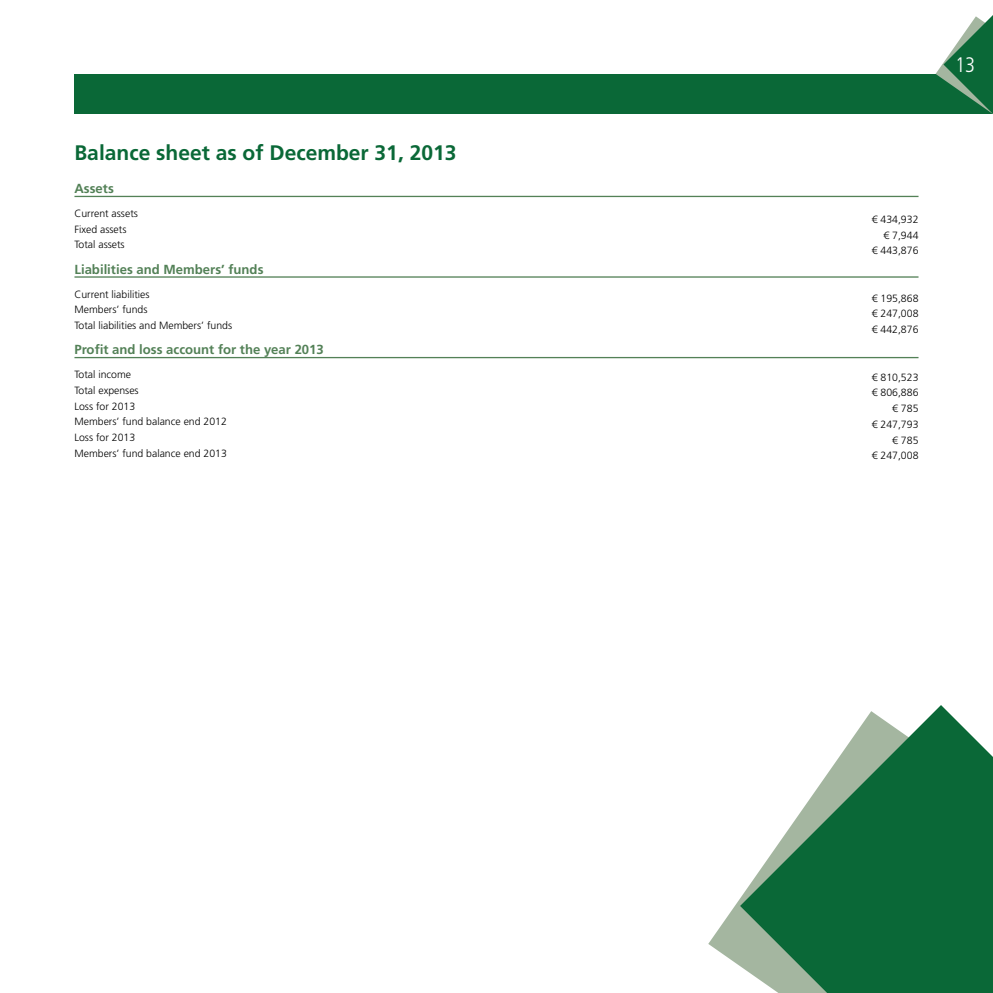
<style>
.page{position:relative;width:993px;height:993px;background:#fff}
.page>*{position:absolute;margin:0;border:0;box-sizing:border-box;transform-origin:0 0}
.t1{font:700 21px "Frutiger";color:#0a6837}
.t2{font:300 condensed 21px "Frutiger";color:#fff}
.t3{font:700 13.12px "Frutiger LT Std";color:#538157}
.t4{font:300 10.5px/15.8px "Frutiger LT Std";color:#000}
</style>
<div class="page">
<div style="left:74px;top:74px;width:918px;height:40px;background:#0a6837"></div>
<svg style="left:935px;top:16px;width:57px;height:98px"></svg>
<svg style="left:708px;top:900px;width:31px;height:66px"></svg>
<svg style="left:739px;top:705px;width:253px;height:287px;fill:#0a6837"></svg>
<hr style="left:74px;top:196px;width:844px;height:1px;background:#538157">
<hr style="left:74px;top:276px;width:844px;height:1px;background:#538157">
<hr style="left:74px;top:357px;width:844px;height:1px;background:#538157">
<h1 class="t1" style="left:74px;top:140px;width:383px">Balance sheet as of December 31, 2013</h1>
<p class="t3" style="left:74px;top:181px;width:41px">Assets</p>
<p class="t4" style="left:74px;top:205px;width:65px">Current assets<br>Fixed assets<br>Total assets</p>
<p class="t3" style="left:74px;top:261px;width:190px">Liabilities and Members’ funds</p>
<p class="t4" style="left:74px;top:286px;width:159px">Current liabilities<br>Members’ funds<br>Total liabilities and Members’ funds</p>
<p class="t3" style="left:74px;top:342px;width:251px">Profit and loss account for the year 2013</p>
<p class="t4" style="left:74px;top:366px;width:154px">Total income<br>Total expenses<br>Loss for 2013<br>Members’ fund balance end 2012<br>Loss for 2013<br>Members’ fund balance end 2013</p>
<h1 class="t2" style="left:954px;top:53px;width:22px">13</h1>
<p class="t4" style="left:871px;top:211px;width:48px;text-align:right">€ 434,932 € 7,944<br>€ 443,876</p>
<p class="t4" style="left:871px;top:290px;width:48px;text-align:justify">€ 195,868 € 247,008 € 442,876</p>
<p class="t4" style="left:871px;top:369px;width:48px;text-align:right">€ 810,523 € 806,886 € 785<br>€ 247,793 € 785<br>€ 247,008</p>
</div>
